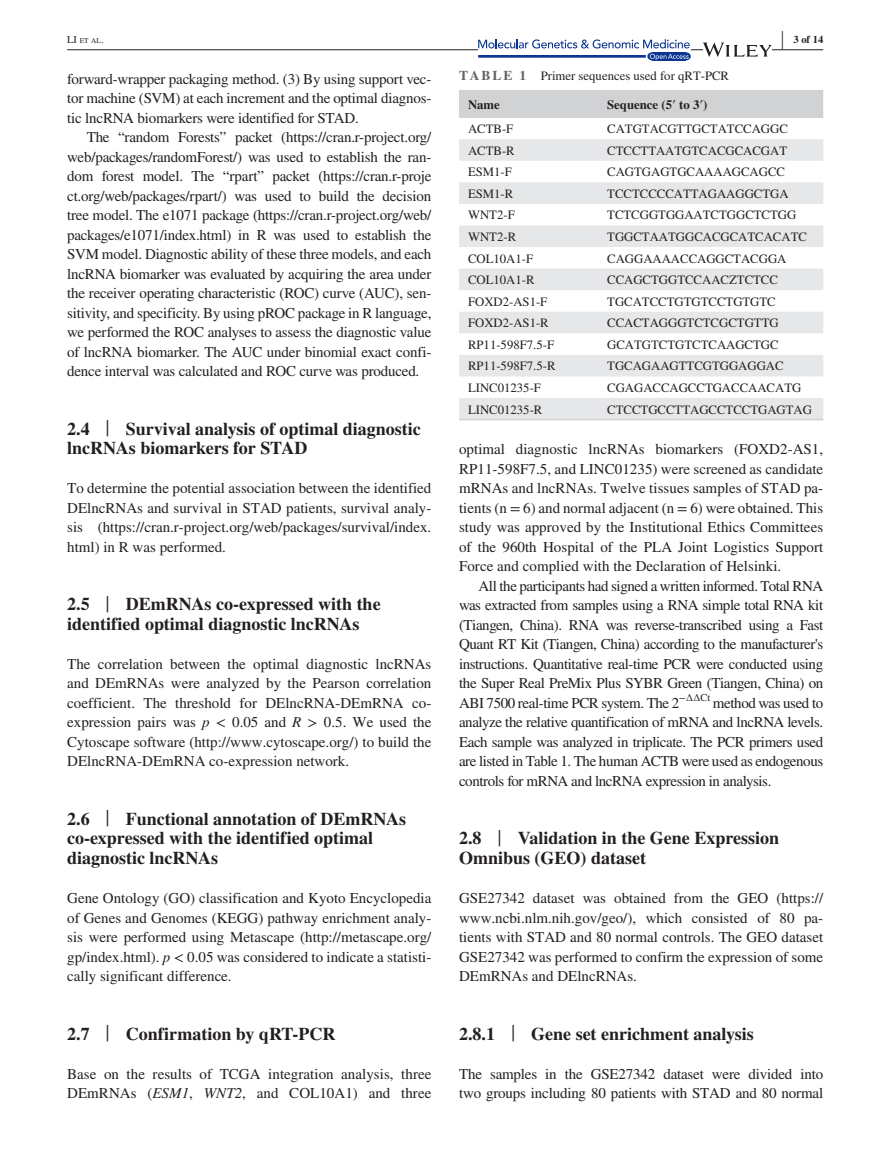
<style>
.page{position:relative;width:893px;height:1174px;background:#fff}
.page>*{position:absolute;margin:0;border:0;box-sizing:border-box;transform-origin:0 0}
.t1{font:700 25.95px "STIX";color:#231f20;scale:.36 1}
.t2{font:700 18px/19.5px "STIX";color:#231f20}
.t3{font:15px/19.5px "STIX";color:#231f20;text-align:justify}
.t4{font:12.75px "STIX";color:#231f20}
.t5{font:700 12.75px "STIX";color:#231f20}
.t6{font:700 10.5px "STIX";color:#231f20}
.t7{font:7.35px "STIX";color:#231f20}
.s1{font-size:10.5px}
.s2{font-weight:700;font-size:13.5px;color:#636366}
.s3{font-weight:400;font-size:23.7px}
.s4{font-style:italic}
</style>
<div class="page">
<hr style="left:67px;top:49px;width:756px;height:1px;background:#231f20">
<svg style="left:478px;top:39px;width:212px;height:21px"></svg>
<svg style="left:703px;top:43px;width:69px;height:14px"></svg>
<div style="left:459px;top:90px;width:364px;height:28px;background:#d1d2d4"></div>
<svg style="left:459px;top:139px;width:364px;height:280px;fill:#e6e7e9"></svg>
<hr style="left:459px;top:419px;width:139px;height:1px;background:#d1d2d4">
<hr style="left:598px;top:419px;width:225px;height:1px;background:#d1d2d4">
<h1 class="t1" style="left:782px;top:24px;width:7px">|</h1>
<p class="t7" style="left:67px;top:35px;width:38px"><span class="s1">LI</span> et al<span class="s1">.</span></p>
<p class="t6" style="left:793px;top:33px;width:31px">3 of 14</p>
<p class="t3" style="left:67px;top:70px;width:366px">forward-wrapper packaging method. (3) By using support vec&shy;tor machine (SVM) at each increment and the optimal diagnos&shy;tic lncRNA biomarkers were identified for STAD.</p>
<p class="t3" style="left:67px;top:128px;width:366px;text-indent:20px">The “random Forests” packet (https://cran.r-project.org/ web/packages/randomForest/) was used to establish the ran&shy;dom forest model. The “rpart” packet (https://cran.r-proje ct.org/web/packages/rpart/) was used to build the decision tree model. The e1071 package (https://cran.r-project.org/web/ packages/e1071/index.html) in R was used to establish the SVM model. Diagnostic ability of these three models, and each lncRNA biomarker was evaluated by acquiring the area under the receiver operating characteristic (ROC) curve (AUC), sen&shy;sitivity, and specificity. By using pROC package in R language, we performed the ROC analyses to assess the diagnostic value of lncRNA biomarker. The AUC under binomial exact confi&shy;dence interval was calculated and ROC curve was produced.</p>
<p class="t4" style="left:459px;top:67px;width:272px"><span class="s2">TABLE 1</span> Primer sequences used for qRT-PCR</p>
<p class="t5" style="left:468px;top:97px;width:33px">Name</p>
<p class="t5" style="left:607px;top:97px;width:102px">Sequence (5′ to 3′)</p>
<p class="t4" style="left:468px;top:120px;width:47px">ACTB-F</p>
<p class="t4" style="left:607px;top:120px;width:182px">CATGTACGTTGCTATCCAGGC</p>
<p class="t4" style="left:468px;top:142px;width:48px">ACTB-R</p>
<p class="t4" style="left:607px;top:142px;width:181px">CTCCTTAATGTCACGCACGAT</p>
<p class="t4" style="left:468px;top:163px;width:45px">ESM1-F</p>
<p class="t4" style="left:607px;top:163px;width:179px">CAGTGAGTGCAAAAGCAGCC</p>
<p class="t4" style="left:468px;top:185px;width:47px">ESM1-R</p>
<p class="t4" style="left:607px;top:185px;width:183px">TCCTCCCCATTAGAAGGCTGA</p>
<p class="t4" style="left:468px;top:206px;width:48px">WNT2-F</p>
<p class="t4" style="left:607px;top:206px;width:191px">TCTCGGTGGAATCTGGCTCTGG</p>
<p class="t4" style="left:468px;top:228px;width:50px">WNT2-R</p>
<p class="t4" style="left:607px;top:228px;width:201px">TGGCTAATGGCACGCATCACATC</p>
<p class="t4" style="left:468px;top:249px;width:67px">COL10A1-F</p>
<p class="t4" style="left:607px;top:249px;width:181px">CAGGAAAACCAGGCTACGGA</p>
<p class="t4" style="left:468px;top:271px;width:68px">COL10A1-R</p>
<p class="t4" style="left:607px;top:271px;width:172px">CCAGCTGGTCCAACZTCTCC</p>
<p class="t4" style="left:468px;top:293px;width:81px">FOXD2-AS1-F</p>
<p class="t4" style="left:607px;top:293px;width:170px">TGCATCCTGTGTCCTGTGTC</p>
<p class="t4" style="left:468px;top:314px;width:82px">FOXD2-AS1-R</p>
<p class="t4" style="left:607px;top:314px;width:173px">CCACTAGGGTCTCGCTGTTG</p>
<p class="t4" style="left:468px;top:336px;width:88px">RP11-598F7.5-F</p>
<p class="t4" style="left:607px;top:336px;width:173px">GCATGTCTGTCTCAAGCTGC</p>
<p class="t4" style="left:468px;top:357px;width:89px">RP11-598F7.5-R</p>
<p class="t4" style="left:607px;top:357px;width:178px">TGCAGAAGTTCGTGGAGGAC</p>
<p class="t4" style="left:468px;top:379px;width:74px">LINC01235-F</p>
<p class="t4" style="left:607px;top:379px;width:196px">CGAGACCAGCCTGACCAACATG</p>
<p class="t4" style="left:468px;top:400px;width:76px">LINC01235-R</p>
<p class="t4" style="left:607px;top:400px;width:206px">CTCCTGCCTTAGCCTCCTGAGTAG</p>
<p class="t2" style="left:67px;top:419px;width:355px">2.4 <span class="s3">|</span> Survival analysis of optimal diagnostic lncRNAs biomarkers for STAD</p>
<p class="t3" style="left:67px;top:479px;width:366px">To determine the potential association between the identified DElncRNAs and survival in STAD patients, survival analy&shy;sis (https://cran.r-project.org/web/packages/survival/index. html) in R was performed.</p>
<p class="t2" style="left:67px;top:594px;width:315px">2.5 <span class="s3">|</span> DEmRNAs co-expressed with the identified optimal diagnostic lncRNAs</p>
<p class="t3" style="left:67px;top:655px;width:366px">The correlation between the optimal diagnostic lncRNAs and DEmRNAs were analyzed by the Pearson correlation coefficient. The threshold for DElncRNA-DEmRNA co&shy;expression pairs was <span class="s4">p</span> &lt; 0.05 and <span class="s4">R</span> &gt; 0.5. We used the Cytoscape software (http://www.cytoscape.org/) to build the DElncRNA-DEmRNA co-expression network.</p>
<p class="t2" style="left:67px;top:809px;width:340px">2.6 <span class="s3">|</span> Functional annotation of DEmRNAs co-expressed with the identified optimal diagnostic lncRNAs</p>
<p class="t3" style="left:67px;top:889px;width:366px">Gene Ontology (GO) classification and Kyoto Encyclopedia of Genes and Genomes (KEGG) pathway enrichment analy&shy;sis were performed using Metascape (http://metascape.org/ gp/index.html). <span class="s4">p</span> &lt; 0.05 was considered to indicate a statisti&shy;cally significant difference.</p>
<p class="t2" style="left:67px;top:1023px;width:270px">2.7 <span class="s3">|</span> Confirmation by qRT-PCR</p>
<p class="t3" style="left:67px;top:1064px;width:366px">Base on the results of TCGA integration analysis, three<br>DEmRNAs (<span class="s4">ESM1</span>, <span class="s4">WNT2</span>, and COL10A1) and three</p>
<p class="t3" style="left:459px;top:440px;width:366px">optimal diagnostic lncRNAs biomarkers (FOXD2-AS1, RP11-598F7.5, and LINC01235) were screened as candidate mRNAs and lncRNAs. Twelve tissues samples of STAD pa&shy;tients (n = 6) and normal adjacent (n = 6) were obtained. This study was approved by the Institutional Ethics Committees of the 960th Hospital of the PLA Joint Logistics Support Force and complied with the Declaration of Helsinki.</p>
<p class="t3" style="left:459px;top:577px;width:366px;text-indent:20px">All the participants had signed a written informed. Total RNA was extracted from samples using a RNA simple total RNA kit (Tiangen, China). RNA was reverse-transcribed using a Fast Quant RT Kit (Tiangen, China) according to the manufacturer's instructions. Quantitative real-time PCR were conducted using the Super Real PreMix Plus SYBR Green (Tiangen, China) on ABI 7500 real-time PCR system. The 2<sup>−∆∆Ct</sup> method was used to analyze the relative quantification of mRNA and lncRNA levels.<br>Each sample was analyzed in triplicate. The PCR primers used are listed in Table 1. The human ACTB were used as endogenous controls for mRNA and lncRNA expression in analysis.</p>
<p class="t2" style="left:459px;top:828px;width:322px">2.8 <span class="s3">|</span> Validation in the Gene Expression<br>Omnibus (GEO) dataset</p>
<p class="t3" style="left:459px;top:889px;width:366px">GSE27342 dataset was obtained from the GEO (https:// www.ncbi.nlm.nih.gov/geo/), which consisted of 80 pa&shy;tients with STAD and 80 normal controls. The GEO dataset GSE27342 was performed to confirm the expression of some DEmRNAs and DElncRNAs.</p>
<p class="t2" style="left:459px;top:1023px;width:296px">2.8.1 <span class="s3">|</span> Gene set enrichment analysis</p>
<p class="t3" style="left:459px;top:1064px;width:366px">The samples in the GSE27342 dataset were divided into two groups including 80 patients with STAD and 80 normal</p>
</div>
